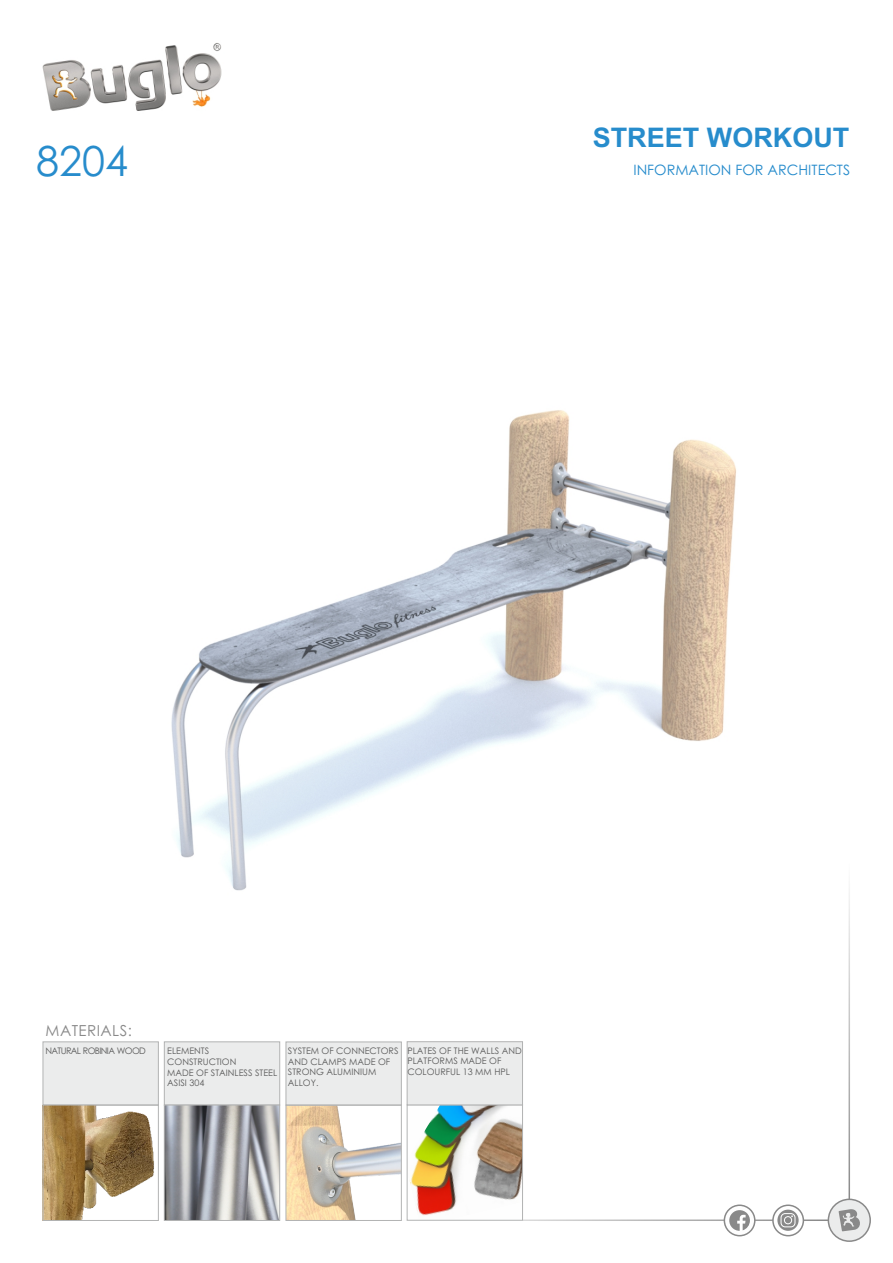
<style>
.page{position:relative;width:893px;height:1263px;background:#fff}
.page>*{position:absolute;margin:0;border:0;box-sizing:border-box;transform-origin:0 0}
.t1{font:41.4px "Century Gothic";color:#278ccc}
.t2{font:700 27px "Arial";color:#278ccc}
.t3{font:15.15px "Century Gothic";letter-spacing:.03em;color:#898989}
.t4{font:14.4px "Century Gothic";color:#278ccc}
.t5{font:9px/10.6px "Century Gothic";color:#5b5b5b}
.t6{font:9px "Century Gothic";letter-spacing:-.07em;color:#5b5b5b}
</style>
<div class="page">
<hr style="left:397px;top:1219px;width:432px;height:2px;background:#898989">
<img style="left:42px;top:43px;width:180px;height:68px">
<div style="left:828px;top:1198px;width:43px;height:44px;background:#ebecec;border:2px solid #898989;border-radius:50%"></div>
<svg style="left:839px;top:1209px;width:21px;height:22px"></svg>
<svg style="left:724px;top:1204px;width:31px;height:32px"></svg>
<svg style="left:729px;top:1210px;width:21px;height:21px"></svg>
<svg style="left:772px;top:1204px;width:32px;height:32px"></svg>
<hr style="left:848px;top:862px;width:2px;height:337px;background:#898989">
<svg style="left:777px;top:1209px;width:22px;height:22px"></svg>
<svg style="left:780px;top:1213px;width:15px;height:14px"></svg>
<img style="left:166px;top:1107px;width:112px;height:112px">
<div style="left:164px;top:1105px;width:116px;height:116px;border:1px solid #b2b3b3"></div>
<img style="left:45px;top:1107px;width:109px;height:112px">
<div style="left:43px;top:1105px;width:116px;height:116px;border:1px solid #b2b3b3"></div>
<img style="left:288px;top:1107px;width:112px;height:112px">
<div style="left:286px;top:1105px;width:116px;height:116px;border:1px solid #b2b3b3"></div>
<img style="left:409px;top:1106px;width:112px;height:110px">
<div style="left:407px;top:1104px;width:116px;height:117px;border:1px solid #b2b3b3"></div>
<svg style="left:42px;top:1041px;width:481px;height:65px;background:#e8e9e9"></svg>
<img style="left:171px;top:410px;width:565px;height:481px">
<h1 class="t1" style="left:36px;top:145px;width:93px">8204</h1>
<h2 class="t2" style="left:593px;top:127px;width:258px">STREET WORKOUT</h2>
<h3 class="t4" style="left:633px;top:165px;width:218px">INFORMATION FOR ARCHITECTS</h3>
<h3 class="t3" style="left:46px;top:1024px;width:88px">MATERIALS:</h3>
<p class="t6" style="left:46px;top:1047px;width:102px">NATURAL ROBINIA WOOD</p>
<p class="t5" style="left:288px;top:1046px;width:112px">SYSTEM OF CONNECTORS<br>AND CLAMPS MADE OF<br>STRONG ALUMINIUM<br>ALLOY.</p>
<p class="t5" style="left:407px;top:1046px;width:116px">PLATES OF THE WALLS AND<br>PLATFORMS MADE OF<br>COLOURFUL 13 MM HPL</p>
<p class="t5" style="left:167px;top:1046px;width:111px">ELEMENTS<br>CONSTRUCTION<br>MADE OF STAINLESS STEEL<br>ASISI 304</p>
</div>
